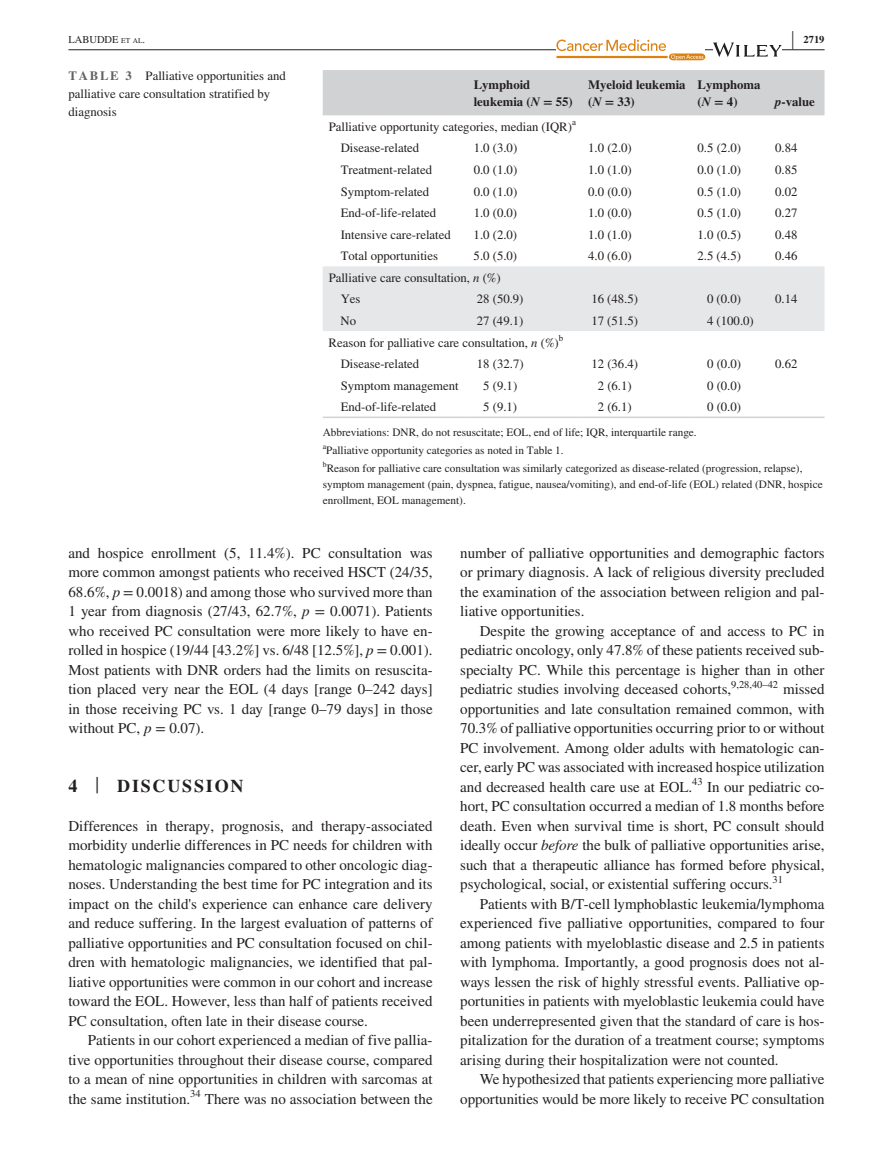
<style>
.page{position:relative;width:893px;height:1174px;background:#fff}
.page>*{position:absolute;margin:0;border:0;box-sizing:border-box;transform-origin:0 0}
.t1{font:700 25.95px "STIX";color:#231f20;scale:.36 1}
.t2{font:700 18px "STIX";letter-spacing:.1em;color:#231f20}
.t3{font:15px/19.5px "STIX";color:#231f20;text-align:justify}
.t4{font:12.75px/21.6px "STIX";color:#231f20}
.t5{font:700 12.75px/17.2px "STIX";color:#231f20}
.t6{font:11.25px/15.8px "STIX";color:#231f20}
.t7{font:10.5px "STIX";color:#231f20}
.t8{font:10.5px "STIX";color:#231f20}
.t9{font:700 10.5px "STIX";color:#231f20}
.t10{font:7.8px "STIX";color:#231f20}
.s1{font-size:7.35px}
.s2{font-weight:700;color:#636366}
.s3{font-style:italic}
.s4{font-weight:400;font-size:23.7px}
</style>
<div class="page">
<hr style="left:68px;top:49px;width:756px;height:1px;background:#231f20">
<svg style="left:556px;top:39px;width:149px;height:21px"></svg>
<svg style="left:713px;top:43px;width:69px;height:14px"></svg>
<div style="left:323px;top:70px;width:501px;height:45px;background:#d1d2d4"></div>
<div style="left:323px;top:266px;width:501px;height:65px;background:#e6e7e9"></div>
<hr style="left:323px;top:416px;width:145px;height:2px;background:#d1d2d4">
<hr style="left:468px;top:416px;width:114px;height:2px;background:#d1d2d4">
<hr style="left:582px;top:416px;width:110px;height:2px;background:#d1d2d4">
<hr style="left:692px;top:416px;width:77px;height:2px;background:#d1d2d4">
<hr style="left:769px;top:416px;width:55px;height:2px;background:#d1d2d4">
<h1 class="t1" style="left:792px;top:25px;width:7px">|</h1>
<p class="t7" style="left:68px;top:32px;width:78px">LABUDDE <span class="s1">et al</span> .</p>
<p class="t9" style="left:803px;top:33px;width:22px">2719</p>
<p class="t4" style="left:68px;top:67px;width:219px;line-height:18px"><span class="s2">TABLE 3</span> Palliative opportunities and palliative care consultation stratified by diagnosis</p>
<p class="t5" style="left:474px;top:76px;width:101px">Lymphoid leukemia (<span class="s3">N</span> = 55)</p>
<p class="t5" style="left:588px;top:76px;width:99px">Myeloid leukemia (<span class="s3">N</span> = 33)</p>
<p class="t5" style="left:698px;top:76px;width:65px">Lymphoma (<span class="s3">N</span> = 4)</p>
<p class="t5" style="left:775px;top:93px;width:41px"><span class="s3">p</span>-value</p>
<p class="t4" style="left:341px;top:117px;width:237px;text-indent:-12px">Palliative opportunity categories, median (IQR)<sup>a<br></sup>Disease-related</p>
<p class="t4" style="left:474px;top:138px;width:45px">1.0 (3.0)</p>
<p class="t4" style="left:588px;top:138px;width:45px">1.0 (2.0)</p>
<p class="t4" style="left:698px;top:138px;width:45px">0.5 (2.0)</p>
<p class="t4" style="left:775px;top:138px;width:24px">0.84</p>
<p class="t4" style="left:341px;top:160px;width:93px">Treatment-related</p>
<p class="t4" style="left:474px;top:160px;width:45px">0.0 (1.0)</p>
<p class="t4" style="left:588px;top:160px;width:45px">1.0 (1.0)</p>
<p class="t4" style="left:698px;top:160px;width:45px">0.0 (1.0)</p>
<p class="t4" style="left:775px;top:160px;width:24px">0.85</p>
<p class="t4" style="left:341px;top:181px;width:90px">Symptom-related</p>
<p class="t4" style="left:474px;top:181px;width:45px">0.0 (1.0)</p>
<p class="t4" style="left:588px;top:181px;width:45px">0.0 (0.0)</p>
<p class="t4" style="left:698px;top:181px;width:45px">0.5 (1.0)</p>
<p class="t4" style="left:775px;top:181px;width:24px">0.02</p>
<p class="t4" style="left:341px;top:203px;width:97px">End-of-life-related</p>
<p class="t4" style="left:474px;top:203px;width:45px">1.0 (0.0)</p>
<p class="t4" style="left:588px;top:203px;width:45px">1.0 (0.0)</p>
<p class="t4" style="left:697px;top:203px;width:45px">0.5 (1.0)</p>
<p class="t4" style="left:775px;top:203px;width:24px">0.27</p>
<p class="t4" style="left:341px;top:224px;width:112px">Intensive care-related</p>
<p class="t4" style="left:474px;top:224px;width:45px">1.0 (2.0)</p>
<p class="t4" style="left:588px;top:224px;width:45px">1.0 (1.0)</p>
<p class="t4" style="left:697px;top:224px;width:45px">1.0 (0.5)</p>
<p class="t4" style="left:775px;top:224px;width:24px">0.48</p>
<p class="t4" style="left:341px;top:246px;width:99px">Total opportunities</p>
<p class="t4" style="left:474px;top:246px;width:45px">5.0 (5.0)</p>
<p class="t4" style="left:588px;top:246px;width:45px">4.0 (6.0)</p>
<p class="t4" style="left:697px;top:246px;width:45px">2.5 (4.5)</p>
<p class="t4" style="left:775px;top:246px;width:24px">0.46</p>
<p class="t4" style="left:341px;top:268px;width:162px;text-indent:-12px">Palliative care consultation, <span class="s3">n</span> (%)<br>Yes</p>
<p class="t4" style="left:477px;top:289px;width:48px">28 (50.9)</p>
<p class="t4" style="left:591px;top:289px;width:48px">16 (48.5)</p>
<p class="t4" style="left:707px;top:289px;width:35px">0 (0.0)</p>
<p class="t4" style="left:775px;top:289px;width:24px">0.14</p>
<p class="t4" style="left:341px;top:311px;width:17px">No</p>
<p class="t4" style="left:477px;top:311px;width:48px">27 (49.1)</p>
<p class="t4" style="left:591px;top:311px;width:48px">17 (51.5)</p>
<p class="t4" style="left:707px;top:311px;width:48px">4 (100.0)</p>
<p class="t4" style="left:341px;top:332px;width:224px;text-indent:-12px">Reason for palliative care consultation, <span class="s3">n</span> (%)<sup>b<br></sup>Disease-related</p>
<p class="t4" style="left:477px;top:354px;width:48px">18 (32.7)</p>
<p class="t4" style="left:591px;top:354px;width:48px">12 (36.4)</p>
<p class="t4" style="left:707px;top:354px;width:35px">0 (0.0)</p>
<p class="t4" style="left:775px;top:354px;width:24px">0.62</p>
<p class="t4" style="left:341px;top:375px;width:119px">Symptom management</p>
<p class="t4" style="left:483px;top:375px;width:35px">5 (9.1)</p>
<p class="t4" style="left:598px;top:375px;width:35px">2 (6.1)</p>
<p class="t4" style="left:707px;top:375px;width:35px">0 (0.0)</p>
<p class="t4" style="left:341px;top:397px;width:97px">End-of-life-related</p>
<p class="t4" style="left:483px;top:397px;width:35px">5 (9.1)</p>
<p class="t4" style="left:598px;top:397px;width:35px">2 (6.1)</p>
<p class="t4" style="left:707px;top:397px;width:35px">0 (0.0)</p>
<p class="t6" style="left:323px;top:425px;width:376px">Abbreviations: DNR, do not resuscitate; EOL, end of life; IQR, interquartile range.</p>
<p class="t10" style="left:323px;top:441px;width:5px">a</p>
<p class="t6" style="left:326px;top:443px;width:239px">Palliative opportunity categories as noted in Table 1.</p>
<p class="t10" style="left:323px;top:459px;width:5px">b</p>
<p class="t6" style="left:323px;top:461px;width:501px;text-indent:4px">Reason for palliative care consultation was similarly categorized as disease-related (progression, relapse), symptom management (pain, dyspnea, fatigue, nausea/vomiting), and end-of-life (EOL) related (DNR, hospice enrollment, EOL management).</p>
<p class="t3" style="left:68px;top:544px;width:366px">and hospice enrollment (5, 11.4%). PC consultation was more common amongst patients who received HSCT (24/35, 68.6%, <span class="s3">p</span> = 0.0018) and among those who survived more than 1 year from diagnosis (27/43, 62.7%, <span class="s3">p</span> = 0.0071). Patients who received PC consultation were more likely to have en&shy;rolled in hospice (19/44 [43.2%] vs. 6/48 [12.5%], <span class="s3">p</span> = 0.001).<br>Most patients with DNR orders had the limits on resuscita&shy;tion placed very near the EOL (4 days [range 0–242 days] in those receiving PC vs. 1 day [range 0–79 days] in those without PC, <span class="s3">p</span> = 0.07).</p>
<p class="t2" style="left:68px;top:775px;width:176px">4 <span class="s4">|</span> DISCUSSION</p>
<p class="t3" style="left:68px;top:817px;width:366px">Differences in therapy, prognosis, and therapy-associated morbidity underlie differences in PC needs for children with hematologic malignancies compared to other oncologic diag&shy;noses. Understanding the best time for PC integration and its impact on the child's experience can enhance care delivery and reduce suffering. In the largest evaluation of patterns of palliative opportunities and PC consultation focused on chil&shy;dren with hematologic malignancies, we identified that pal&shy;liative opportunities were common in our cohort and increase toward the EOL. However, less than half of patients received PC consultation, often late in their disease course.</p>
<p class="t3" style="left:68px;top:1031px;width:366px;text-indent:20px">Patients in our cohort experienced a median of five pallia&shy;tive opportunities throughout their disease course, compared to a mean of nine opportunities in children with sarcomas at the same institution.</p>
<p class="t8" style="left:190px;top:1086px;width:12px">34</p>
<p class="t3" style="left:205px;top:1090px;width:229px">There was no association between the</p>
<p class="t3" style="left:460px;top:544px;width:366px">number of palliative opportunities and demographic factors or primary diagnosis. A lack of religious diversity precluded the examination of the association between religion and pal&shy;liative opportunities.</p>
<p class="t3" style="left:460px;top:622px;width:366px;text-indent:20px">Despite the growing acceptance of and access to PC in pediatric oncology, only 47.8% of these patients received sub&shy;specialty PC. While this percentage is higher than in other pediatric studies involving deceased cohorts,<sup>9,28,40–42</sup> missed opportunities and late consultation remained common, with 70.3% of palliative opportunities occurring prior to or without PC involvement. Among older adults with hematologic can&shy;cer, early PC was associated with increased hospice utilization and decreased health care use at EOL.</p>
<p class="t8" style="left:692px;top:774px;width:12px">43</p>
<p class="t3" style="left:460px;top:778px;width:366px;text-indent:247px">In our pediatric co&shy;hort, PC consultation occurred a median of 1.8 months before death. Even when survival time is short, PC consult should ideally occur <span class="s3">before</span> the bulk of palliative opportunities arise, such that a therapeutic alliance has formed before physical, psychological, social, or existential suffering occurs.</p>
<p class="t8" style="left:773px;top:872px;width:12px">31</p>
<p class="t3" style="left:460px;top:895px;width:366px;text-indent:20px">Patients with B/T-cell lymphoblastic leukemia/lymphoma experienced five palliative opportunities, compared to four among patients with myeloblastic disease and 2.5 in patients with lymphoma. Importantly, a good prognosis does not al&shy;ways lessen the risk of highly stressful events. Palliative op&shy;portunities in patients with myeloblastic leukemia could have been underrepresented given that the standard of care is hos&shy;pitalization for the duration of a treatment course; symptoms arising during their hospitalization were not counted.</p>
<p class="t3" style="left:460px;top:1070px;width:366px;text-align:right">We hypothesized that patients experiencing more palliative opportunities would be more likely to receive PC consultation</p>
</div>
